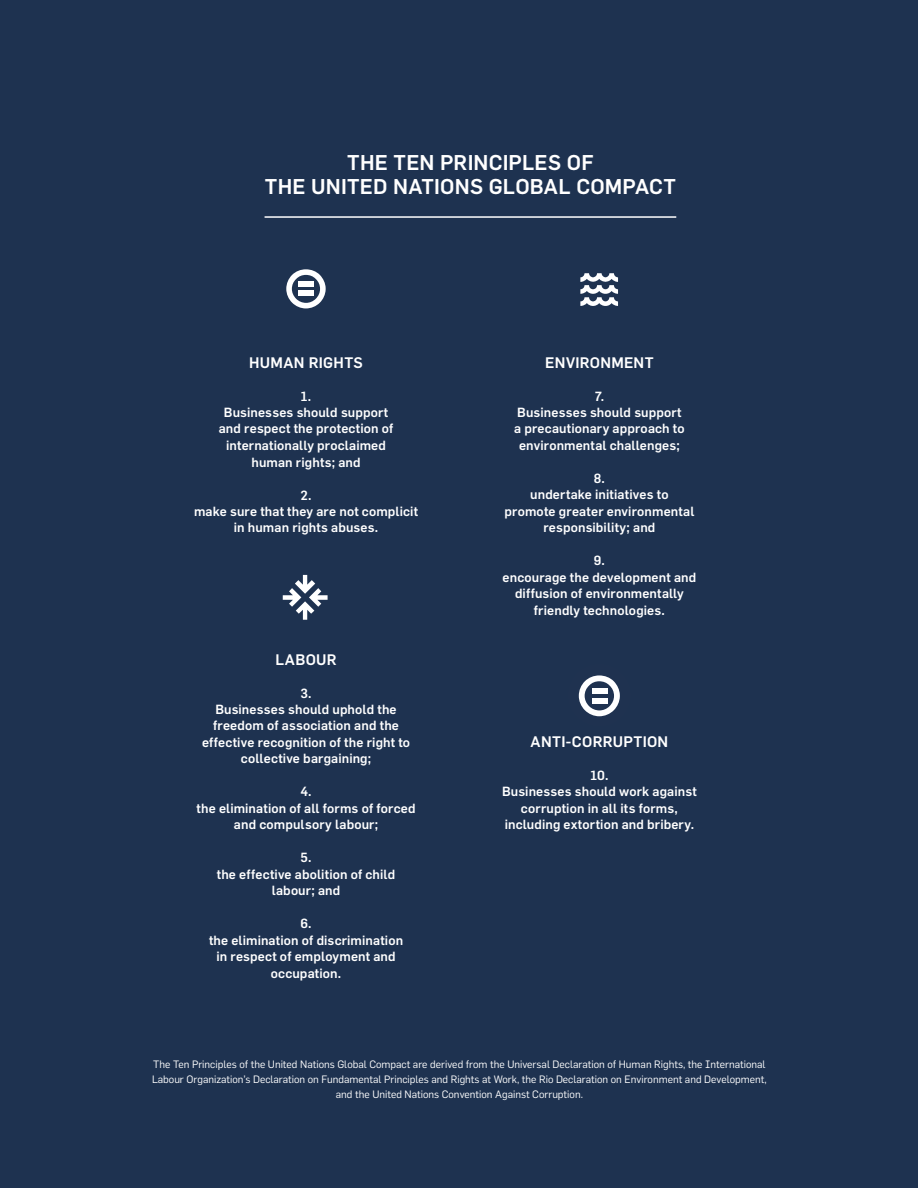
<style>
.page{position:relative;width:918px;height:1188px;background:#1e3250}
.page>*{position:absolute;margin:0;border:0;box-sizing:border-box;transform-origin:0 0}
.t1{font:500 21px/24.8px "Flama";letter-spacing:.01em;color:#fff;text-align:center}
.t2{font:500 15px "Flama";letter-spacing:.02em;color:#fff}
.t3{font:500 13.05px/16.5px "Flama";letter-spacing:.01em;color:#fff;text-align:center}
.t4{font:10.5px/15px "Flama";color:#fff;text-align:center}
</style>
<div class="page">
<svg style="left:579px;top:675px;width:41px;height:41px"></svg>
<div style="left:592px;top:688px;width:16px;height:5px;background:#fff"></div>
<div style="left:592px;top:698px;width:16px;height:6px;background:#fff"></div>
<hr style="left:265px;top:216px;width:411px;height:2px;background:#fff">
<svg style="left:580px;top:273px;width:38px;height:33px"></svg>
<svg style="left:283px;top:575px;width:45px;height:45px"></svg>
<svg style="left:286px;top:269px;width:40px;height:39px"></svg>
<div style="left:299px;top:281px;width:15px;height:6px;background:#fff"></div>
<div style="left:299px;top:291px;width:15px;height:5px;background:#fff"></div>
<h1 class="t1" style="left:265px;top:148px;width:412px">THE TEN PRINCIPLES OF<br>THE UNITED NATIONS GLOBAL COMPACT</h1>
<p class="t2" style="left:249px;top:351px;width:115px">HUMAN RIGHTS</p>
<p class="t3" style="left:219px;top:387px;width:176px">1.<br>Businesses should support and respect the protection of internationally proclaimed human rights; and</p>
<p class="t3" style="left:194px;top:486px;width:226px">2.<br>make sure that they are not complicit in human rights abuses.</p>
<p class="t2" style="left:275px;top:648px;width:63px">LABOUR</p>
<p class="t3" style="left:202px;top:684px;width:210px">3.<br>Businesses should uphold the freedom of association and the effective recognition of the right to collective bargaining;</p>
<p class="t3" style="left:197px;top:783px;width:220px">4.<br>the elimination of all forms of forced and compulsory labour;</p>
<p class="t3" style="left:217px;top:849px;width:180px">5.<br>the effective abolition of child labour; and</p>
<p class="t3" style="left:209px;top:915px;width:196px">6.<br>the elimination of discrimination in respect of employment and occupation.</p>
<p class="t2" style="left:545px;top:351px;width:110px">ENVIRONMENT</p>
<p class="t3" style="left:514px;top:387px;width:172px">7.<br>Businesses should support a precautionary approach to environmental challenges;</p>
<p class="t3" style="left:505px;top:469px;width:191px">8.<br>undertake initiatives to promote greater environmental responsibility; and</p>
<p class="t3" style="left:503px;top:552px;width:195px">9.<br>encourage the development and diffusion of environmentally friendly technologies.</p>
<p class="t2" style="left:531px;top:731px;width:139px">ANTI-CORRUPTION</p>
<p class="t3" style="left:502px;top:766px;width:196px">10.<br>Businesses should work against corruption in all its forms, including extortion and bribery.</p>
<p class="t4" style="left:152px;top:1057px;width:616px">The Ten Principles of the United Nations Global Compact are derived from the Universal Declaration of Human Rights, the International<br>Labour Organization’s Declaration on Fundamental Principles and Rights at Work, the Rio Declaration on Environment and Development, and the United Nations Convention Against Corruption.</p>
</div>
